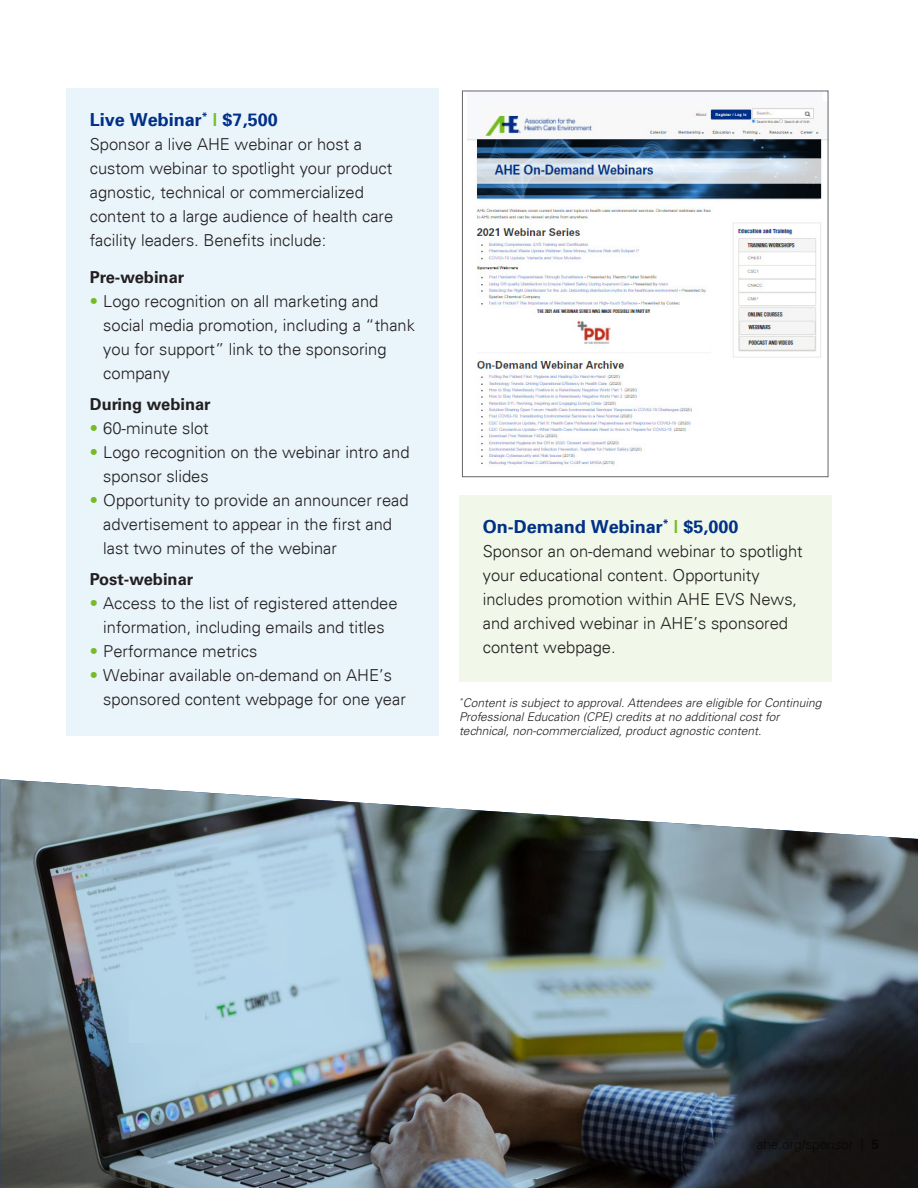
<style>
.page{position:relative;width:918px;height:1188px;background:#fff}
.page>*{position:absolute;margin:0;border:0;box-sizing:border-box;transform-origin:0 0}
.t1{font:700 18px "Univers 65";color:#003087}
.t2{font:300 16.5px/24px "Univers";color:#231f20}
.t3{font:700 16.5px "Univers";color:#231f20}
.t4{font:italic 300 12px/14.4px "Univers";color:#231f20}
.s1{color:#76bc21}
</style>
<div class="page">
<div style="left:66px;top:88px;width:372px;height:647px;background:#e9f4fb"></div>
<div style="left:459px;top:495px;width:372px;height:186px;background:#f1f8e9"></div>
<img style="left:468px;top:105px;width:358px;height:361px">
<div style="left:468px;top:91px;width:355px;height:10px;background:#f7f8fc"></div>
<div style="left:462px;top:91px;width:366px;height:386px;border:1px solid #63666a"></div>
<img style="left:0;top:779px;width:918px;height:409px">
<p class="t1" style="left:90px;top:108px;width:189px">Live Webinar<sup>*</sup> <span class="s1">|</span> $7,500</p>
<p class="t2" style="left:90px;top:132px;width:305px">Sponsor a live AHE webinar or host a custom webinar to spotlight your product agnostic, technical or commercialized content to a large audience of health care facility leaders. Benefits include:</p>
<p class="t3" style="left:90px;top:268px;width:96px">Pre-webinar</p>
<p class="t2" style="left:103px;top:290px;width:313px;text-indent:-13px"><span class="s1">•</span> Logo recognition on all marketing and social media promotion, including a “thank you for support” link to the sponsoring company</p>
<p class="t3" style="left:90px;top:395px;width:122px">During webinar</p>
<p class="t2" style="left:90px;top:416px;width:120px"><span class="s1">•</span> 60-minute slot</p>
<p class="t2" style="left:103px;top:440px;width:308px;text-indent:-13px"><span class="s1">•</span> Logo recognition on the webinar intro and sponsor slides</p>
<p class="t2" style="left:103px;top:488px;width:307px;text-indent:-13px"><span class="s1">•</span> Opportunity to provide an announcer read advertisement to appear in the first and last two minutes of the webinar</p>
<p class="t3" style="left:90px;top:569px;width:105px">Post-webinar</p>
<p class="t2" style="left:90px;top:591px;width:309px;text-align:center"><span class="s1">•</span> Access to the list of registered attendee information, including emails and titles</p>
<p class="t2" style="left:90px;top:639px;width:169px"><span class="s1">•</span> Performance metrics</p>
<p class="t2" style="left:103px;top:663px;width:304px;text-indent:-13px"><span class="s1">•</span> Webinar available on-demand on AHE’s sponsored content webpage for one year</p>
<p class="t1" style="left:483px;top:515px;width:257px">On-Demand Webinar<sup>*</sup> <span class="s1">|</span> $5,000</p>
<p class="t2" style="left:483px;top:539px;width:322px">Sponsor an on-demand webinar to spotlight your educational content. Opportunity includes promotion within AHE EVS News, and archived webinar in AHE’s sponsored content webpage.</p>
<p class="t4" style="left:459px;top:695px;width:364px"><sup>*</sup>Content is subject to approval. Attendees are eligible for Continuing<br>Professional Education (CPE) credits at no additional cost for technical, non-commercialized, product agnostic content.</p>
</div>
